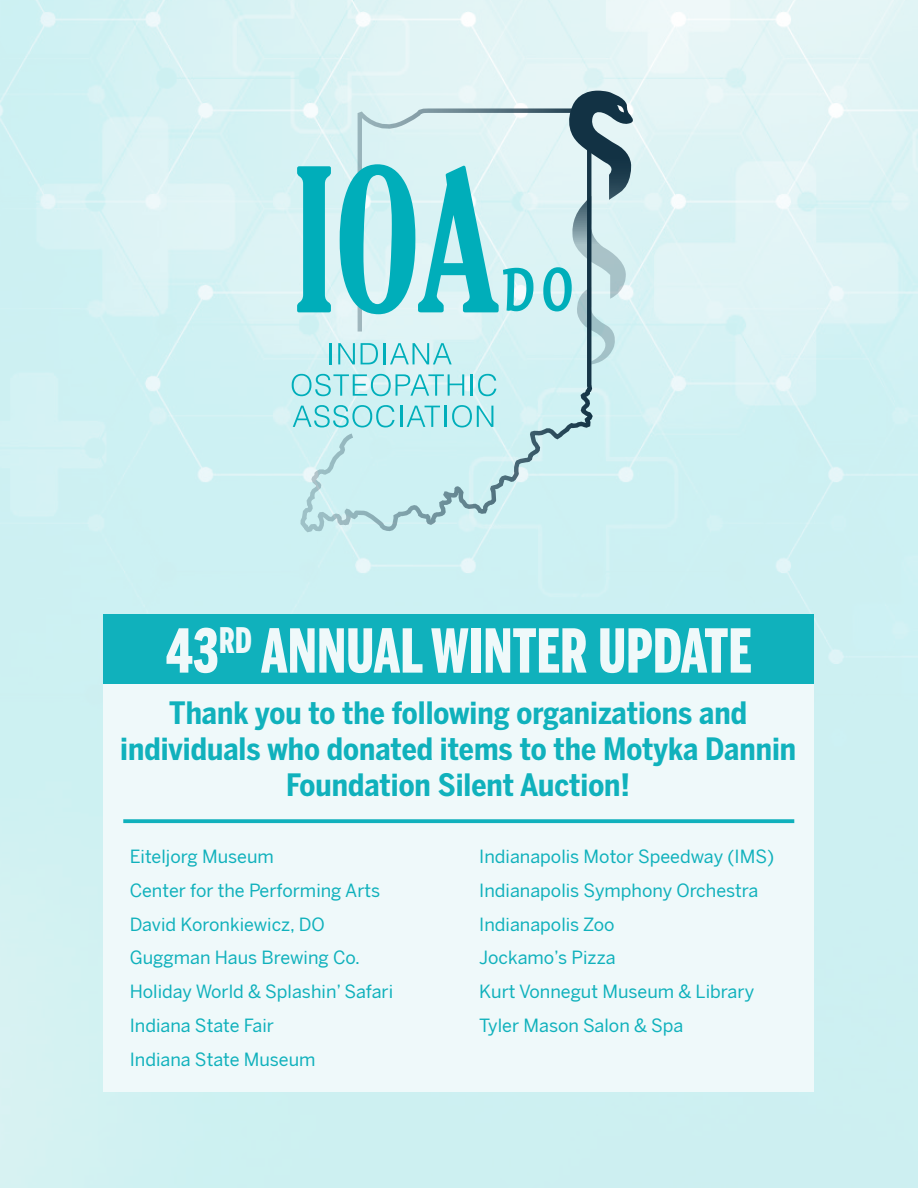
<style>
.page{position:relative;width:918px;height:1188px;background:#fff}
.page>*{position:absolute;margin:0;border:0;box-sizing:border-box;transform-origin:0 0}
.t1{font:900 60px "Benton Sans Comp";letter-spacing:.01em;color:#eff9fa;scale:.9 1}
.t2{font:700 30.6px/35.7px "Benton Sans Cond";color:#10b1bc;text-align:center}
.t3{font:17.85px/33.9px "Benton Sans";color:#10b1bc}
</style>
<div class="page">
<img style="left:0;top:0;width:918px;height:1188px">
<svg style="left:300px;top:106px;width:294px;height:441px;background:#cdebee"></svg>
<hr style="left:330px;top:343px;width:2px;height:21px;background:#00aeba">
<svg style="left:338px;top:343px;width:17px;height:21px"></svg>
<svg style="left:361px;top:343px;width:17px;height:21px"></svg>
<hr style="left:384px;top:343px;width:2px;height:21px;background:#00aeba">
<svg style="left:390px;top:343px;width:62px;height:21px"></svg>
<svg style="left:292px;top:374px;width:172px;height:22px;background:#a4e2e6"></svg>
<hr style="left:471px;top:374px;width:2px;height:22px;background:#00aeba">
<svg style="left:478px;top:374px;width:18px;height:22px"></svg>
<svg style="left:293px;top:405px;width:102px;height:22px;background:#9fe1e5"></svg>
<hr style="left:400px;top:406px;width:2px;height:21px;background:#00aeba">
<svg style="left:407px;top:406px;width:33px;height:21px"></svg>
<hr style="left:445px;top:406px;width:2px;height:21px;background:#00aeba">
<svg style="left:452px;top:405px;width:41px;height:22px"></svg>
<svg style="left:297px;top:166px;width:34px;height:146px;background:#43c3cb"></svg>
<svg style="left:340px;top:164px;width:195px;height:150px;background:#82d6dc"></svg>
<svg style="left:541px;top:91px;width:97px;height:273px;background:#b1cdd2"></svg>
<div style="left:104px;top:614px;width:710px;height:478px;background:#eff9fa"></div>
<svg style="left:123px;top:819px;width:671px;height:4px;background:#1eb5c0"></svg>
<div style="left:104px;top:614px;width:710px;height:70px;background:#10b1bc"></div>
<h1 class="t1" style="left:166px;top:613px;width:652px">43<sup>RD</sup> ANNUAL WINTER UPDATE</h1>
<h2 class="t2" style="left:120px;top:695px;width:678px">Thank you to the following organizations and individuals who donated items to the Motyka Dannin<br>Foundation Silent Auction!</h2>
<p class="t3" style="left:130px;top:839px;width:265px">Eiteljorg Museum<br>Center for the Performing Arts<br>David Koronkiewicz, DO<br>Guggman Haus Brewing Co.<br>Holiday World &amp; Splashin’ Safari<br>Indiana State Fair<br>Indiana State Museum</p>
<p class="t3" style="left:479px;top:839px;width:296px">Indianapolis Motor Speedway (IMS)<br>Indianapolis Symphony Orchestra<br>Indianapolis Zoo<br>Jockamo’s Pizza<br>Kurt Vonnegut Museum &amp; Library<br>Tyler Mason Salon &amp; Spa</p>
</div>
